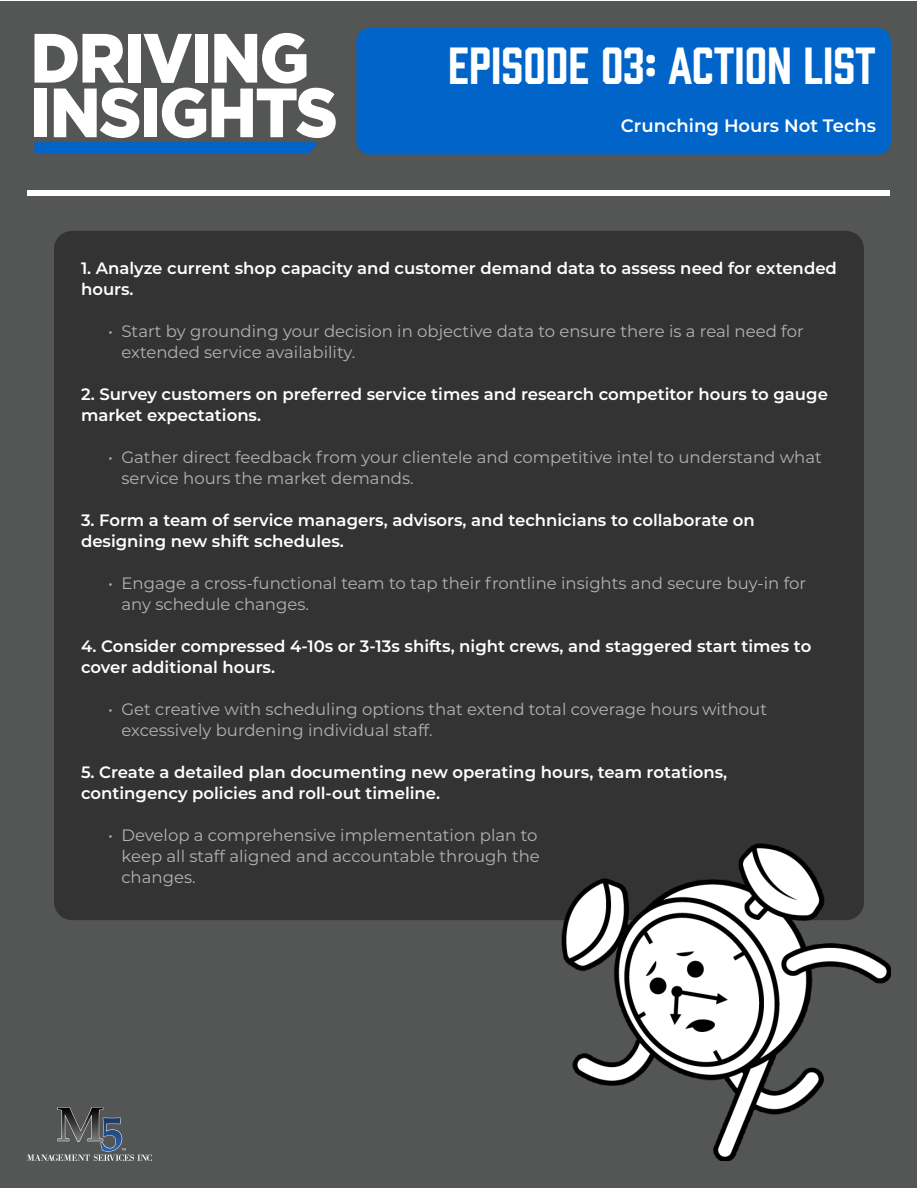
<style>
.page{position:relative;width:918px;height:1188px;background:#fff}
.page>*{position:absolute;margin:0;border:0;box-sizing:border-box;transform-origin:0 0}
.t1{font:900 69.45px/54.6px "Gotham";letter-spacing:-.025em;color:#fff;scale:.93 1}
.t2{font:48px "Prohibition";color:#fff}
.t3{font:600 18px "Montserrat";color:#fff}
.t4{font:16.5px/21px "Montserrat";color:#b2b3b7}
.t5{font:600 16.5px/21px "Montserrat";color:#fff}
</style>
<div class="page">
<div style="left:1px;top:1px;width:916px;height:1186px;background:#545555"></div>
<div style="left:356px;top:28px;width:535px;height:127px;background:#0064c8;border-radius:14px"></div>
<div style="left:54px;top:231px;width:810px;height:689px;background:#333;border-radius:18px"></div>
<svg style="left:35px;top:142px;width:282px;height:11px;background:#0263c4"></svg>
<svg style="left:27px;top:1107px;width:125px;height:54px"></svg>
<div style="left:28px;top:190px;width:862px;height:5px;background:#fff"></div>
<img style="left:562px;top:843px;width:329px;height:318px">
<h1 class="t1" style="left:30px;top:30px;width:332px">DRIVING<br>INSIGHTS</h1>
<h2 class="t2" style="left:448px;top:33px;width:429px">EPISODE 03: ACTION LIST</h2>
<p class="t3" style="left:621px;top:113px;width:257px">Crunching Hours Not Techs</p>
<p class="t5" style="left:81px;top:257px;width:757px">1. Analyze current shop capacity and customer demand data to assess need for extended hours.</p>
<p class="t4" style="left:122px;top:320px;width:684px;text-indent:-14px">• Start by grounding your decision in objective data to ensure there is a real need for extended service availability.</p>
<p class="t5" style="left:81px;top:383px;width:748px">2. Survey customers on preferred service times and research competitor hours to gauge market expectations.</p>
<p class="t4" style="left:122px;top:446px;width:702px;text-indent:-14px">• Gather direct feedback from your clientele and competitive intel to understand what service hours the market demands.</p>
<p class="t5" style="left:81px;top:509px;width:675px">3. Form a team of service managers, advisors, and technicians to collaborate on designing new shift schedules.</p>
<p class="t4" style="left:122px;top:572px;width:686px;text-indent:-14px">• Engage a cross-functional team to tap their frontline insights and secure buy-in for any schedule changes.</p>
<p class="t5" style="left:81px;top:635px;width:732px">4. Consider compressed 4-10s or 3-13s shifts, night crews, and staggered start times to cover additional hours.</p>
<p class="t4" style="left:122px;top:698px;width:647px;text-indent:-14px">• Get creative with scheduling options that extend total coverage hours without excessively burdening individual staff.</p>
<p class="t5" style="left:81px;top:761px;width:648px">5. Create a detailed plan documenting new operating hours, team rotations, contingency policies and roll-out timeline.</p>
<p class="t4" style="left:122px;top:824px;width:420px;text-indent:-14px">• Develop a comprehensive implementation plan to keep all staff aligned and accountable through the changes.</p>
</div>
